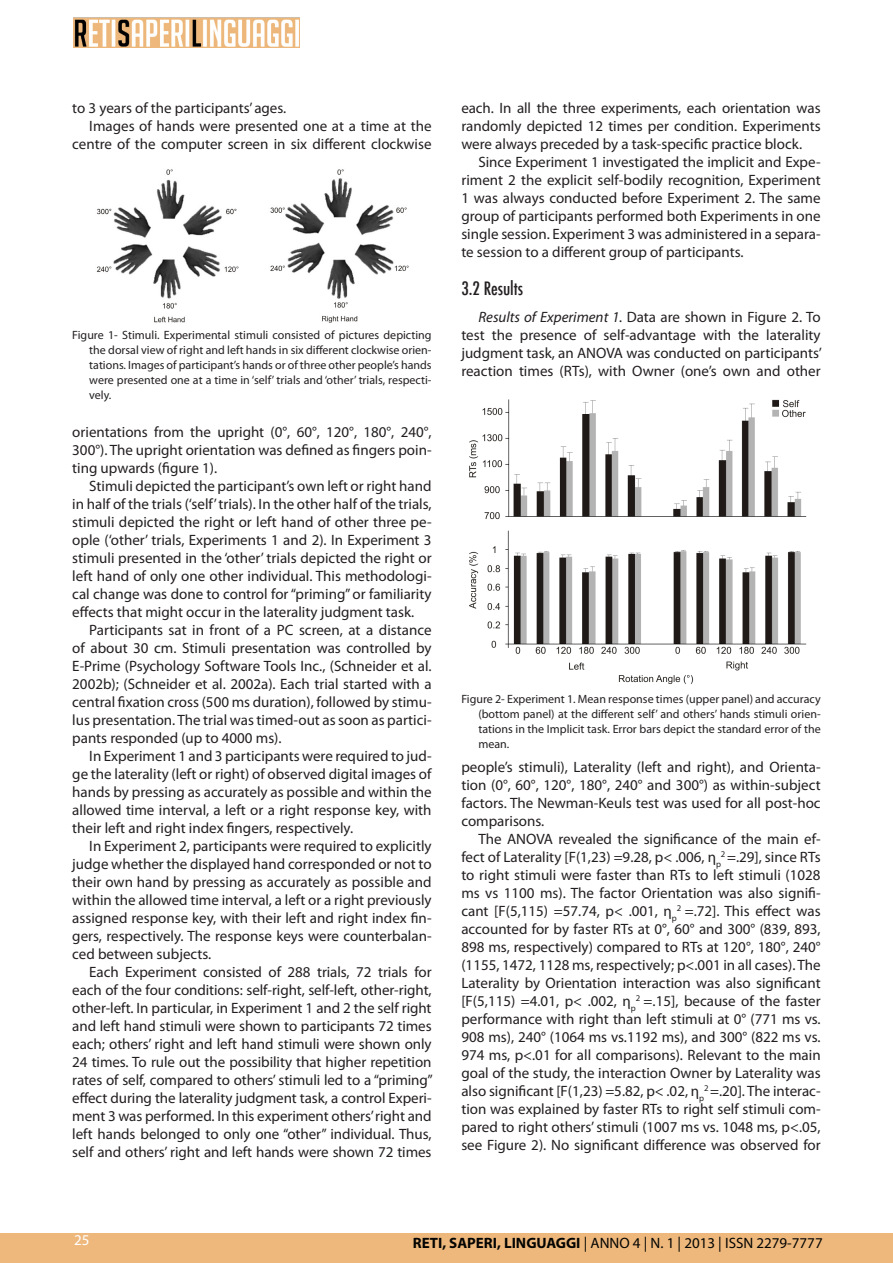
<style>
.page{position:relative;width:893px;height:1263px;background:#fff}
.page>*{position:absolute;margin:0;border:0;box-sizing:border-box;transform-origin:0 0}
.Heading_2{font:500 condensed 18px "Futura";color:#231f20}
.corpo_del_testo{font:15px/18px "Myriad Pro";color:#231f20;text-align:justify}
.t1{font:15px "Myriad Pro";color:#040503}
.t2{font:15px "Myriad Pro";color:#fff}
.bibliografia{font:12px/15px "Myriad Pro";color:#231f20;text-align:justify}
.s1{font-style:italic}
.s2{font-weight:700}
</style>
<div class="page">
<div style="left:0;top:1234px;width:893px;height:29px;background:#eeb87c"></div>
<img style="left:74px;top:17px;width:225px;height:31px">
<img style="left:96px;top:169px;width:313px;height:154px">
<img style="left:469px;top:399px;width:338px;height:285px">
<p class="corpo_del_testo" style="left:72px;top:99px;width:216px">to 3 years of the participants’ ages.</p>
<p class="corpo_del_testo" style="left:72px;top:117px;width:361px;text-align:right">Images of hands were presented one at a time at the centre of the computer screen in six different clockwise</p>
<p class="bibliografia" style="left:89px;top:328px;width:344px;text-indent:-17px">Figure 1- Stimuli. Experimental stimuli consisted of pictures depicting the dorsal view of right and left hands in six different clockwise orien&shy;tations. Images of participant’s hands or of three other people’s hands were presented one at a time in ‘self’ trials and ‘other’ trials, respecti&shy;vely.</p>
<p class="corpo_del_testo" style="left:72px;top:423px;width:361px">orientations from the upright (0°, 60°, 120°, 180°, 240°, 300°). The upright orientation was defined as fingers poin&shy;ting upwards (figure 1).</p>
<p class="corpo_del_testo" style="left:72px;top:477px;width:361px;text-indent:17px">Stimuli depicted the participant’s own left or right hand in half of the trials (‘self’ trials). In the other half of the trials, stimuli depicted the right or left hand of other three pe&shy;ople (‘other’ trials, Experiments 1 and 2). In Experiment 3 stimuli presented in the ‘other’ trials depicted the right or left hand of only one other individual. This methodologi&shy;cal change was done to control for “priming” or familiarity effects that might occur in the laterality judgment task.</p>
<p class="corpo_del_testo" style="left:72px;top:621px;width:361px;text-indent:17px">Participants sat in front of a PC screen, at a distance of about 30 cm. Stimuli presentation was controlled by E-Prime (Psychology Software Tools Inc., (Schneider et al.<br>2002b); (Schneider et al. 2002a). Each trial started with a central fixation cross (500 ms duration), followed by stimu&shy;lus presentation. The trial was timed-out as soon as partici&shy;pants responded (up to 4000 ms).</p>
<p class="corpo_del_testo" style="left:72px;top:747px;width:361px;text-indent:17px">In Experiment 1 and 3 participants were required to jud&shy;ge the laterality (left or right) of observed digital images of hands by pressing as accurately as possible and within the allowed time interval, a left or a right response key, with their left and right index fingers, respectively.</p>
<p class="corpo_del_testo" style="left:72px;top:837px;width:361px;text-indent:17px">In Experiment 2, participants were required to explicitly judge whether the displayed hand corresponded or not to their own hand by pressing as accurately as possible and within the allowed time interval, a left or a right previously assigned response key, with their left and right index fin&shy;gers, respectively. The response keys were counterbalan&shy;ced between subjects.</p>
<p class="corpo_del_testo" style="left:72px;top:963px;width:362px;text-indent:17px">Each Experiment consisted of 288 trials, 72 trials for each of the four conditions: self-right, self-left, other-right, other-left. In particular, in Experiment 1 and 2 the self right and left hand stimuli were shown to participants 72 times each; others’ right and left hand stimuli were shown only 24 times. To rule out the possibility that higher repetition rates of self, compared to others’ stimuli led to a “priming” effect during the laterality judgment task, a control Experi&shy;ment 3 was performed. In this experiment others’ right and left hands belonged to only one “other” individual. Thus, self and others’ right and left hands were shown 72 times</p>
<p class="corpo_del_testo" style="left:461px;top:99px;width:361px">each. In all the three experiments, each orientation was randomly depicted 12 times per condition. Experiments were always preceded by a task-specific practice block.</p>
<p class="corpo_del_testo" style="left:461px;top:153px;width:361px;text-indent:17px">Since Experiment 1 investigated the implicit and Expe&shy;riment 2 the explicit self-bodily recognition, Experiment 1 was always conducted before Experiment 2. The same group of participants performed both Experiments in one single session. Experiment 3 was administered in a separa&shy;te session to a different group of participants.</p>
<p class="Heading_2" style="left:461px;top:277px;width:63px">3.2 Results</p>
<p class="corpo_del_testo" style="left:461px;top:308px;width:362px;text-indent:17px"><span class="s1">Results of Experiment 1.</span> Data are shown in Figure 2. To test the presence of self-advantage with the laterality judgment task, an ANOVA was conducted on participants’ reaction times (RTs), with Owner (one’s own and other</p>
<p class="bibliografia" style="left:478px;top:691px;width:344px;text-indent:-17px">Figure 2- Experiment 1. Mean response times (upper panel) and accuracy (bottom panel) at the different self’ and others’ hands stimuli orien&shy;tations in the Implicit task. Error bars depict the standard error of the mean.</p>
<p class="corpo_del_testo" style="left:461px;top:758px;width:361px">people’s stimuli), Laterality (left and right), and Orienta&shy;tion (0°, 60°, 120°, 180°, 240° and 300°) as within-subject factors. The Newman-Keuls test was used for all post-hoc comparisons.</p>
<p class="corpo_del_testo" style="left:461px;top:830px;width:361px;text-indent:17px">The ANOVA revealed the significance of the main ef&shy;fect of Laterality [F(1,23) =9.28, p&lt; .006, η<sub>p</sub><sup>2</sup> =.29], since RTs to right stimuli were faster than RTs to left stimuli (1028 ms vs 1100 ms). The factor Orientation was also signifi&shy;cant [F(5,115) =57.74, p&lt; .001, η<sub>p</sub><sup>2</sup> =.72]. This effect was accounted for by faster RTs at 0°, 60° and 300° (839, 893, 898 ms, respectively) compared to RTs at 120°, 180°, 240° (1155, 1472, 1128 ms, respectively; p&lt;.001 in all cases). The Laterality by Orientation interaction was also significant [F(5,115) =4.01, p&lt; .002, η<sub>p</sub><sup>2</sup> =.15], because of the faster performance with right than left stimuli at 0° (771 ms vs.<br>908 ms), 240° (1064 ms vs.1192 ms), and 300° (822 ms vs.<br>974 ms, p&lt;.01 for all comparisons). Relevant to the main goal of the study, the interaction Owner by Laterality was also significant [F(1,23) =5.82, p&lt; .02, η<sub>p</sub><sup>2</sup> =.20]. The interac&shy;tion was explained by faster RTs to right self stimuli com&shy;pared to right others’ stimuli (1007 ms vs. 1048 ms, p&lt;.05, see Figure 2). No significant difference was observed for</p>
<p class="t2" style="left:74px;top:1231px;width:17px">25</p>
<p class="t1" style="left:413px;top:1234px;width:411px"><span class="s2">RETI, SAPERI, LINGUAGGI</span> | ANNO 4 | N. 1 | 2013 | ISSN 2279-7777</p>
</div>
